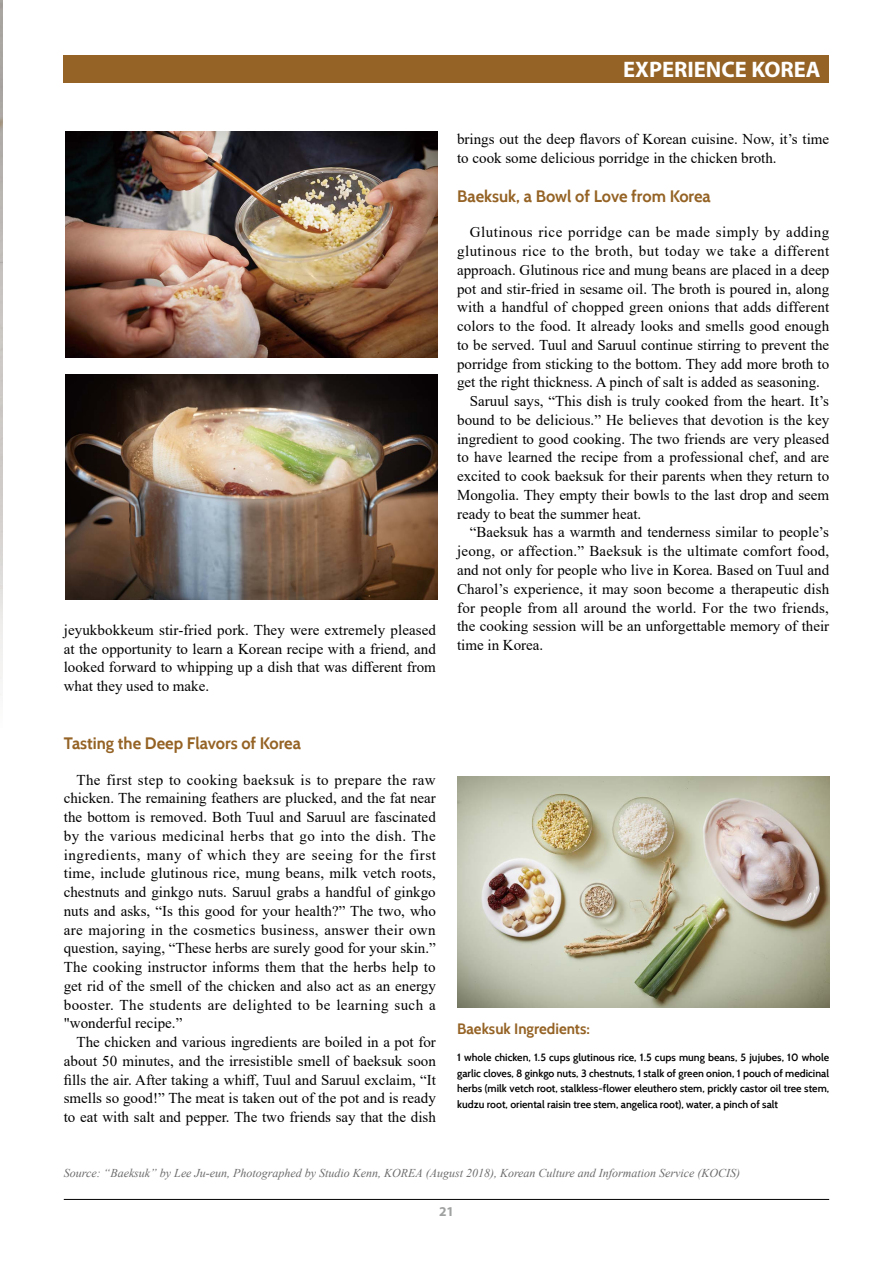
<style>
.page{position:relative;width:893px;height:1263px;background:#fff}
.page>*{position:absolute;margin:0;border:0;box-sizing:border-box;transform-origin:0 0}
.t1{font:700 22.5px "Myriad Pro";color:#fff}
.t2{font:700 16.5px "Cabin";color:#956325}
.t3{font:15px/18.8px "Times New Roman";color:#000;text-align:justify}
.t4{font:15px "Times New Roman";letter-spacing:.03em;color:#000}
.t5{font:700 15px "Cabin";color:#956325}
.t6{font:700 13.5px "Myriad Pro";color:#9fa0a0}
.t7{font:italic 12px "Times New Roman";color:#6d6c6c}
.t8{font:600 10.5px/15.5px "Cabin";color:#000;text-align:justify}
</style>
<div class="page">
<hr style="left:64px;top:1199px;width:765px;height:1px;background:#000">
<div style="left:64px;top:55px;width:765px;height:28px;background:#956325"></div>
<img style="left:66px;top:132px;width:372px;height:225px">
<img style="left:66px;top:374px;width:372px;height:226px">
<img style="left:457px;top:777px;width:372px;height:231px">
<h1 class="t1" style="left:623px;top:54px;width:199px">EXPERIENCE KOREA</h1>
<p class="t3" style="left:64px;top:620px;width:374px">jeyukbokkeum stir-fried pork. They were extremely pleased at the opportunity to learn a Korean recipe with a friend, and looked forward to whipping up a dish that was different from what they used to make.</p>
<p class="t2" style="left:64px;top:733px;width:239px">Tasting the Deep Flavors of Korea</p>
<p class="t3" style="left:64px;top:770px;width:374px;text-indent:13px">The first step to cooking baeksuk is to prepare the raw chicken. The remaining feathers are plucked, and the fat near the bottom is removed. Both Tuul and Saruul are fascinated by the various medicinal herbs that go into the dish. The ingredients, many of which they are seeing for the first time, include glutinous rice, mung beans, milk vetch roots, chestnuts and ginkgo nuts. Saruul grabs a handful of ginkgo nuts and asks, “Is this good for your health?” The two, who are majoring in the cosmetics business, answer their own question, saying, “These herbs are surely good for your skin.” The cooking instructor informs them that the herbs help to get rid of the smell of the chicken and also act as an energy booster. The students are delighted to be learning such a "wonderful recipe.”</p>
<p class="t3" style="left:64px;top:1032px;width:374px;text-indent:13px">The chicken and various ingredients are boiled in a pot for about 50 minutes, and the irresistible smell of baeksuk soon fills the air. After taking a whiff, Tuul and Saruul exclaim, “It smells so good!” The meat is taken out of the pot and is ready to eat with salt and pepper. The two friends say that the dish</p>
<p class="t3" style="left:457px;top:129px;width:374px">brings out the deep flavors of Korean cuisine. Now, it’s time to cook some delicious porridge in the chicken broth.</p>
<p class="t2" style="left:457px;top:186px;width:255px">Baeksuk, a Bowl of Love from Korea</p>
<p class="t4" style="left:470px;top:222px;width:361px">Glutinous rice porridge can be made simply by adding</p>
<p class="t4" style="left:457px;top:241px;width:374px">glutinous rice to the broth, but today we take a different</p>
<p class="t3" style="left:457px;top:260px;width:374px">approach. Glutinous rice and mung beans are placed in a deep</p>
<p class="t3" style="left:457px;top:279px;width:374px">pot and stir-fried in sesame oil. The broth is poured in, along</p>
<p class="t3" style="left:457px;top:298px;width:374px">with a handful of chopped green onions that adds different</p>
<p class="t3" style="left:457px;top:316px;width:374px">colors to the food. It already looks and smells good enough</p>
<p class="t3" style="left:457px;top:335px;width:374px">to be served. Tuul and Saruul continue stirring to prevent the</p>
<p class="t3" style="left:457px;top:354px;width:374px">porridge from sticking to the bottom. They add more broth to</p>
<p class="t3" style="left:457px;top:373px;width:364px">get the right thickness. A pinch of salt is added as seasoning.</p>
<p class="t3" style="left:470px;top:391px;width:361px">Saruul says, “This dish is truly cooked from the heart. It’s</p>
<p class="t3" style="left:457px;top:410px;width:374px">bound to be delicious.” He believes that devotion is the key</p>
<p class="t3" style="left:457px;top:429px;width:374px">ingredient to good cooking. The two friends are very pleased</p>
<p class="t3" style="left:457px;top:448px;width:374px">to have learned the recipe from a professional chef, and are</p>
<p class="t3" style="left:457px;top:466px;width:374px">excited to cook baeksuk for their parents when they return to</p>
<p class="t3" style="left:457px;top:485px;width:374px">Mongolia. They empty their bowls to the last drop and seem</p>
<p class="t3" style="left:457px;top:504px;width:186px">ready to beat the summer heat.</p>
<p class="t3" style="left:470px;top:523px;width:361px">“Baeksuk has a warmth and tenderness similar to people’s</p>
<p class="t3" style="left:457px;top:541px;width:374px">jeong, or affection.” Baeksuk is the ultimate comfort food,</p>
<p class="t3" style="left:457px;top:560px;width:374px">and not only for people who live in Korea. Based on Tuul and</p>
<p class="t3" style="left:457px;top:579px;width:374px">Charol’s experience, it may soon become a therapeutic dish</p>
<p class="t3" style="left:457px;top:598px;width:373px">for people from all around the world. For the two friends,</p>
<p class="t3" style="left:457px;top:616px;width:374px">the cooking session will be an unforgettable memory of their</p>
<p class="t3" style="left:457px;top:635px;width:88px">time in Korea.</p>
<p class="t5" style="left:457px;top:1020px;width:134px">Baeksuk Ingredients:</p>
<p class="t8" style="left:457px;top:1050px;width:374px">1 whole chicken, 1.5 cups glutinous rice, 1.5 cups mung beans, 5 jujubes, 10 whole garlic cloves, 8 ginkgo nuts, 3 chestnuts, 1 stalk of green onion, 1 pouch of medicinal herbs (milk vetch root, stalkless-flower eleuthero stem, prickly castor oil tree stem, kudzu root, oriental raisin tree stem, angelica root), water, a pinch of salt</p>
<p class="t7" style="left:64px;top:1165px;width:678px">Source: “Baeksuk” by Lee Ju-eun, Photographed by Studio Kenn, KOREA (August 2018), Korean Culture and Information Service (KOCIS)</p>
<p class="t6" style="left:439px;top:1203px;width:16px">21</p>
</div>
